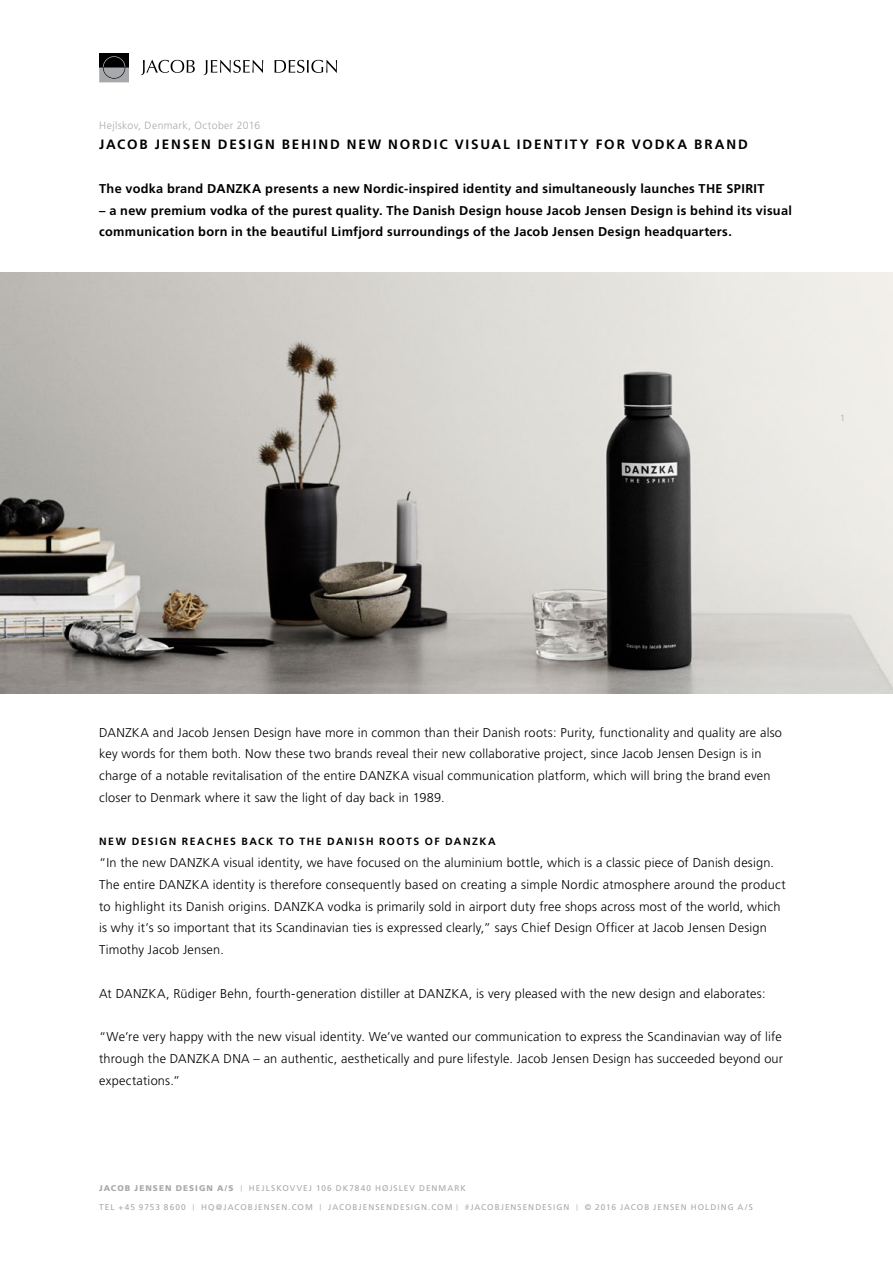
<style>
.page{position:relative;width:893px;height:1263px;background:#fff}
.page>*{position:absolute;margin:0;border:0;box-sizing:border-box;transform-origin:0 0}
.t1{font:700 13.5px "Frutiger";letter-spacing:.135em;color:#000}
.t2{font:300 12.75px/21.8px "Frutiger";letter-spacing:.015em;color:#000}
.t3{font:700 12.75px/21.8px "Frutiger";letter-spacing:.02em;color:#000}
.t4{font:700 10.5px "Frutiger";letter-spacing:.14em;color:#000}
.t5{font:300 10.5px "Frutiger";letter-spacing:.035em;color:#a7a9ac}
.t6{font:300 9px "Frutiger";color:#a7a9ac}
.t7{font:8.25px "Frutiger";letter-spacing:.125em;color:#a7a9ac}
.s1{font-weight:900}
.s2{font-size:6.3px}
.s3{font-weight:300}
</style>
<div class="page">
<svg style="left:141px;top:60px;width:54px;height:15px"></svg>
<svg style="left:204px;top:60px;width:59px;height:15px"></svg>
<svg style="left:274px;top:60px;width:63px;height:13px"></svg>
<div style="left:99px;top:53px;width:30px;height:15px;background:#000"></div>
<svg style="left:99px;top:56px;width:30px;height:26px"></svg>
<img style="left:0;top:273px;width:893px;height:421px">
<p class="t5" style="left:99px;top:119px;width:163px">Hejlskov, Denmark, October 2016</p>
<p class="t1" style="left:99px;top:137px;width:650px">JACOB JENSEN DESIGN BEHIND NEW NORDIC VISUAL IDENTITY FOR VODKA BRAND</p>
<p class="t3" style="left:99px;top:178px;width:667px">The vodka brand DANZKA presents a new Nordic-inspired identity and simultaneously launches THE SPIRIT</p>
<p class="t3" style="left:99px;top:199px;width:694px">– a new premium vodka of the purest quality. The Danish Design house Jacob Jensen Design is behind its visual communication born in the beautiful Limfjord surroundings of the Jacob Jensen Design headquarters.</p>
<p class="t6" style="left:840px;top:413px;width:7px">1</p>
<p class="t2" style="left:99px;top:721px;width:684px">DANZKA and Jacob Jensen Design have more in common than their Danish roots: Purity, functionality and quality are also key words for them both. Now these two brands reveal their new collaborative project, since Jacob Jensen Design is in charge of a notable revitalisation of the entire DANZKA visual communication platform, which will bring the brand even closer to Denmark where it saw the light of day back in 1989.</p>
<p class="t4" style="left:99px;top:835px;width:398px">NEW DESIGN REACHES BACK TO THE DANISH ROOTS OF DANZKA</p>
<p class="t2" style="left:99px;top:852px;width:688px">“In the new DANZKA visual identity, we have focused on the aluminium bottle, which is a classic piece of Danish design.<br>The entire DANZKA identity is therefore consequently based on creating a simple Nordic atmosphere around the product to highlight its Danish origins. DANZKA vodka is primarily sold in airport duty free shops across most of the world, which is why it’s so important that its Scandinavian ties is expressed clearly,” says Chief Design Officer at Jacob Jensen Design Timothy Jacob Jensen.</p>
<p class="t2" style="left:99px;top:982px;width:668px">At DANZKA, Rüdiger Behn, fourth-generation distiller at DANZKA, is very pleased with the new design and elaborates:</p>
<p class="t2" style="left:99px;top:1026px;width:685px;text-align:justify">“We’re very happy with the new visual identity. We’ve wanted our communication to express the Scandinavian way of life through the DANZKA DNA – an authentic, aesthetically and pure lifestyle. Jacob Jensen Design has succeeded beyond our expectations.”</p>
<p class="t7" style="left:99px;top:1183px;width:368px"><span class="s1">JACOB JENSEN DESIGN A/S</span> <span class="s2">|</span> HEJLSKOVVEJ 106 DK7840 HØJSLEV DENMARK</p>
<p class="t7" style="left:99px;top:1203px;width:655px">TEL +45 9753 8600 <span class="s2">|</span> HQ@JACOBJENSEN.COM <span class="s2">|</span> JACOBJENSENDESIGN.COM <span class="s2">|</span> <span class="s3">#</span>JACOBJENSENDESIGN <span class="s2">|</span> © 2016 JACOB JENSEN HOLDING A/S</p>
</div>
